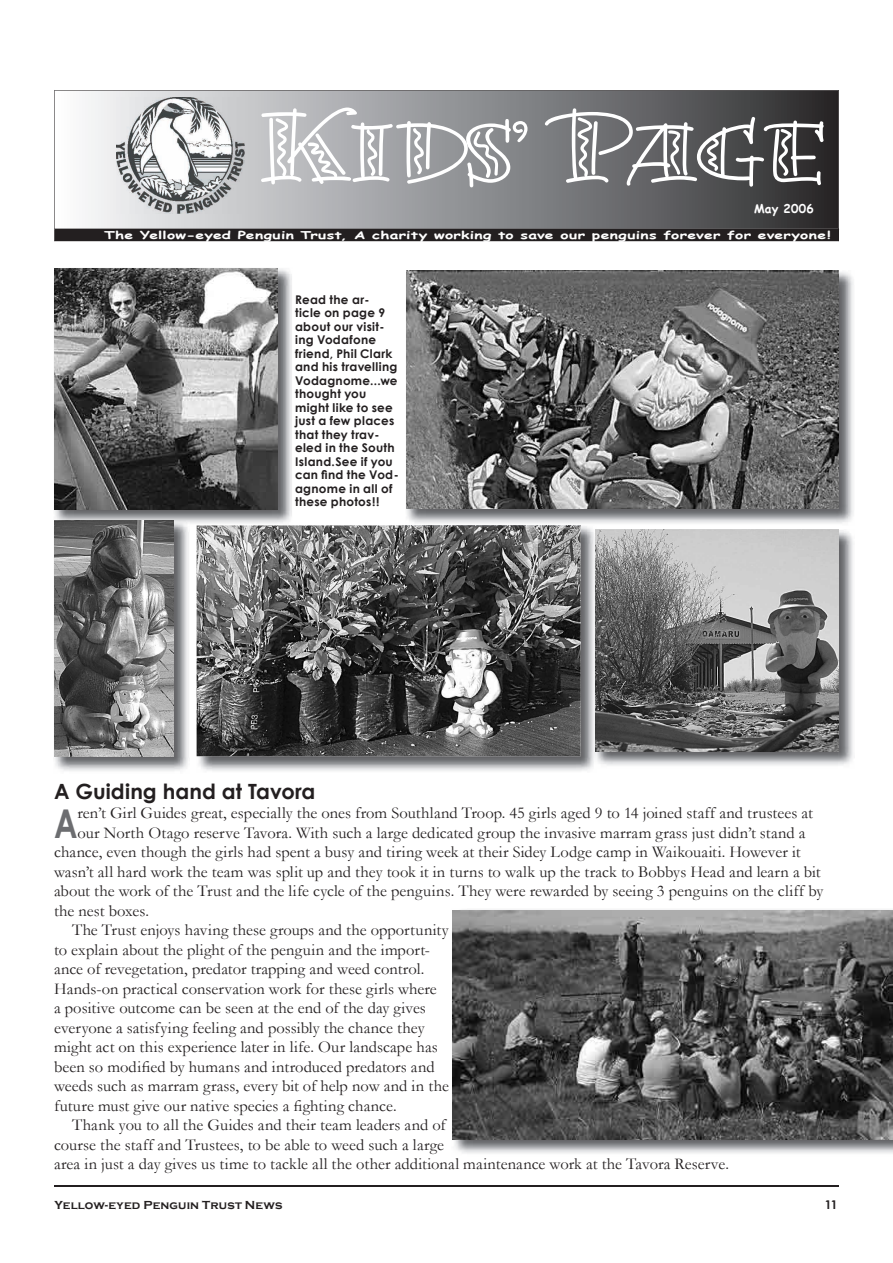
<style>
.page{position:relative;width:893px;height:1263px;background:#fff}
.page>*{position:absolute;margin:0;border:0;box-sizing:border-box;transform-origin:0 0}
.t1{font:90px "Bermuda LP Squiggle";color:#fff}
.t2{font:700 39.6px "Century Gothic";color:#6c6d70;scale:.8 1}
.t3{font:700 21px "Century Gothic";letter-spacing:.005em;color:#231f20}
.t4{font:16.5px "Garamond";letter-spacing:.005em;color:#231f20}
.t5{font:700 12px/13.5px "Century Gothic";letter-spacing:.02em;color:#231f20}
.t6{font:700 12px "Copperplate Gothic";letter-spacing:.01em;color:#231f20}
.t7{font:700 12px "Comic Sans MS";letter-spacing:.015em;color:#fff}
.t8{font:700 10.8px "Comic Sans MS";letter-spacing:.02em;color:#fff;scale:1.44 1}
</style>
<div class="page">
<hr style="left:54px;top:1185px;width:785px;height:2px;background:#231f20">
<img style="left:454px;top:909px;width:439px;height:245px">
<img style="left:452px;top:910px;width:441px;height:230px">
<div style="left:54px;top:229px;width:785px;height:12px;background:#231f20"></div>
<svg style="left:54px;top:90px;width:785px;height:139px;background:#88898b"></svg>
<img style="left:116px;top:98px;width:128px;height:115px">
<img style="left:54px;top:268px;width:238px;height:256px">
<img style="left:54px;top:268px;width:223px;height:242px">
<img style="left:54px;top:520px;width:135px;height:251px">
<img style="left:54px;top:520px;width:119px;height:236px">
<img style="left:196px;top:526px;width:399px;height:245px">
<img style="left:197px;top:525px;width:384px;height:231px">
<img style="left:595px;top:529px;width:258px;height:237px">
<img style="left:595px;top:530px;width:244px;height:221px">
<img style="left:406px;top:270px;width:448px;height:254px">
<img style="left:405px;top:525px;width:176px;height:1px">
<img style="left:406px;top:271px;width:433px;height:237px">
<h1 class="t1" style="left:258px;top:92px;width:570px">Kids’ Page</h1>
<p class="t7" style="left:754px;top:200px;width:61px">May 2006</p>
<p class="t8" style="left:104px;top:227px;width:506px">The Yellow-eyed Penguin Trust, A charity working to save our penguins forever for everyone!</p>
<p class="t5" style="left:295px;top:292px;width:105px">Read the ar-<br>ticle on page 9 about our visit&shy;ing Vodafone friend, Phil Clark and his travelling<br>Vodagnome...we thought you might like to see just a few places that they trav&shy;eled in the South<br>Island.See if you can find the Vod&shy;agnome in all of these photos!!</p>
<p class="t3" style="left:54px;top:778px;width:263px">A Guiding hand at Tavora</p>
<h2 class="t2" style="left:54px;top:798px;width:31px">A</h2>
<p class="t4" style="left:77px;top:803px;width:737px">ren’t Girl Guides great, especially the ones from Southland Troop. 45 girls aged 9 to 14 joined staff and trustees at</p>
<p class="t4" style="left:77px;top:823px;width:729px">our North Otago reserve Tavora. With such a large dedicated group the invasive marram grass just didn’t stand a</p>
<p class="t4" style="left:54px;top:842px;width:748px">chance, even though the girls had spent a busy and tiring week at their Sidey Lodge camp in Waikouaiti. However it</p>
<p class="t4" style="left:54px;top:862px;width:768px">wasn’t all hard work the team was split up and they took it in turns to walk up the track to Bobbys Head and learn a bit</p>
<p class="t4" style="left:54px;top:881px;width:771px">about the work of the Trust and the life cycle of the penguins. They were rewarded by seeing 3 penguins on the cliff by</p>
<p class="t4" style="left:54px;top:901px;width:97px">the nest boxes.</p>
<p class="t4" style="left:72px;top:920px;width:378px">The Trust enjoys having these groups and the opportunity</p>
<p class="t4" style="left:54px;top:940px;width:377px">to explain about the plight of the penguin and the import-</p>
<p class="t4" style="left:54px;top:959px;width:372px">ance of revegetation, predator trapping and weed control.</p>
<p class="t4" style="left:54px;top:979px;width:384px">Hands-on practical conservation work for these girls where</p>
<p class="t4" style="left:54px;top:998px;width:373px">a positive outcome can be seen at the end of the day gives</p>
<p class="t4" style="left:54px;top:1018px;width:372px">everyone a satisfying feeling and possibly the chance they</p>
<p class="t4" style="left:54px;top:1037px;width:385px">might act on this experience later in life. Our landscape has</p>
<p class="t4" style="left:54px;top:1057px;width:382px">been so modified by humans and introduced predators and</p>
<p class="t4" style="left:54px;top:1076px;width:396px">weeds such as marram grass, every bit of help now and in the</p>
<p class="t4" style="left:54px;top:1096px;width:344px">future must give our native species a fighting chance.</p>
<p class="t4" style="left:72px;top:1115px;width:375px">Thank you to all the Guides and their team leaders and of</p>
<p class="t4" style="left:54px;top:1135px;width:392px">course the staff and Trustees, to be able to weed such a large</p>
<p class="t4" style="left:54px;top:1154px;width:677px">area in just a day gives us time to tackle all the other additional maintenance work at the Tavora Reserve.</p>
<p class="t6" style="left:54px;top:1198px;width:230px">Yellow-eyed Penguin Trust News</p>
<p class="t5" style="left:825px;top:1198px;width:14px">11</p>
</div>
